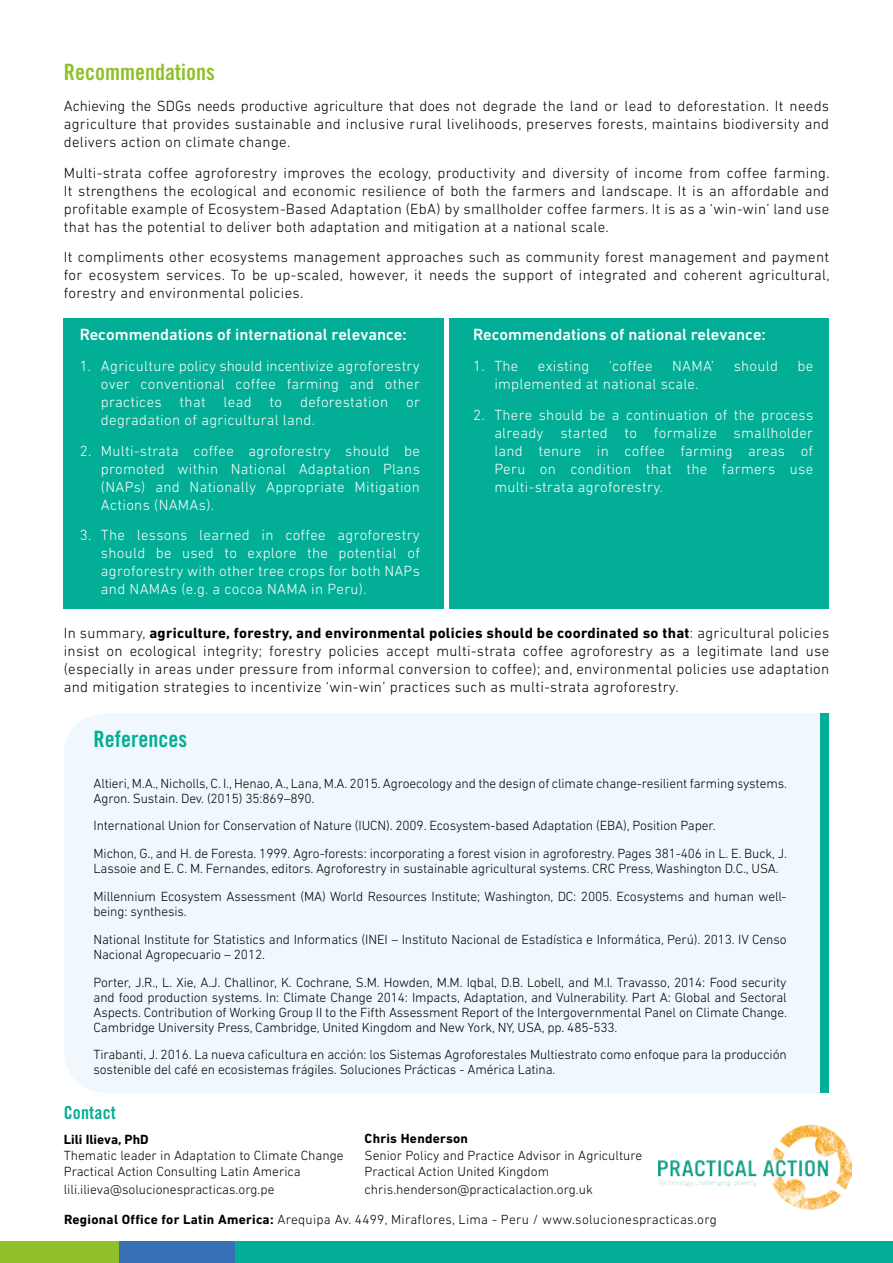
<style>
.page{position:relative;width:893px;height:1263px;background:#fff}
.page>*{position:absolute;margin:0;border:0;box-sizing:border-box;transform-origin:0 0}
.t1{font:22.5px "Trade Gothic LT Std Bd Cn 20";color:#8fc029}
.t2{font:22.5px "Trade Gothic LT Std Bd Cn 20";color:#02ae95}
.t3{font:18px "Trade Gothic LT Std Bd Cn 20";letter-spacing:.01em;color:#02ae95}
.t4{font:500 16.5px "DIN Next LT Pro";color:#fff}
.t5{font:300 15px/18px "DIN Next LT Pro";letter-spacing:.02em;color:#000;text-align:justify}
.t6{font:300 15px/18px "DIN Next LT Pro";letter-spacing:.02em;color:#fff;text-align:justify}
.t7{font:300 13.5px/15px "DIN Next LT Pro";letter-spacing:-.01em;color:#000}
.t8{font:300 13.5px "DIN Next LT Pro";letter-spacing:.02em;color:#000}
.t9{font:700 13.5px "DIN Next LT Pro";letter-spacing:.015em;color:#000}
.s1{font-weight:700}
</style>
<div class="page">
<div style="left:0;top:1242px;width:893px;height:21px;background:#02ae95"></div>
<div style="left:0;top:1242px;width:119px;height:21px;background:#8fc029"></div>
<div style="left:119px;top:1242px;width:115px;height:21px;background:#3870b6"></div>
<div style="left:64px;top:318px;width:765px;height:291px;background:#02ae95"></div>
<div style="left:444px;top:297px;width:5px;height:352px;background:#fff"></div>
<img style="left:658px;top:1124px;width:193px;height:85px">
<div style="left:64px;top:713px;width:757px;height:380px;background:#f0f8fd"></div>
<div style="left:821px;top:713px;width:8px;height:380px;background:#02ae95"></div>
<h1 class="t1" style="left:64px;top:58px;width:153px">Recommendations</h1>
<p class="t5" style="left:64px;top:97px;width:767px">Achieving the SDGs needs productive agriculture that does not degrade the land or lead to deforestation. It needs agriculture that provides sustainable and inclusive rural livelihoods, preserves forests, maintains biodiversity and delivers action on climate change.</p>
<p class="t5" style="left:64px;top:163px;width:767px">Multi-strata coffee agroforestry improves the ecology, productivity and diversity of income from coffee farming.<br>It strengthens the ecological and economic resilience of both the farmers and landscape. It is an affordable and profitable example of Ecosystem-Based Adaptation (EbA) by smallholder coffee farmers. It is as a ‘win-win’ land use that has the potential to deliver both adaptation and mitigation at a national scale.</p>
<p class="t5" style="left:64px;top:248px;width:767px">It compliments other ecosystems management approaches such as community forest management and payment for ecosystem services. To be up-scaled, however, it needs the support of integrated and coherent agricultural, forestry and environmental policies.</p>
<p class="t4" style="left:80px;top:325px;width:329px">Recommendations of international relevance:</p>
<p class="t6" style="left:101px;top:357px;width:320px;text-indent:-21px">1. Agriculture policy should incentivize agroforestry over conventional coffee farming and other practices that lead to deforestation or degradation of agricultural land.</p>
<p class="t6" style="left:101px;top:441px;width:320px;text-indent:-21px">2. Multi-strata coffee agroforestry should be promoted within National Adaptation Plans (NAPs) and Nationally Appropriate Mitigation Actions (NAMAs).</p>
<p class="t6" style="left:101px;top:526px;width:320px;text-indent:-21px">3. The lessons learned in coffee agroforestry should be used to explore the potential of agroforestry with other tree crops for both NAPs and NAMAs (e.g. a cocoa NAMA in Peru).</p>
<p class="t4" style="left:473px;top:325px;width:294px">Recommendations of national relevance:</p>
<p class="t6" style="left:473px;top:357px;width:47px">1. The</p>
<p class="t6" style="left:538px;top:357px;width:53px">existing</p>
<p class="t6" style="left:609px;top:357px;width:45px">‘coffee</p>
<p class="t6" style="left:672px;top:357px;width:44px">NAMA’</p>
<p class="t6" style="left:734px;top:357px;width:46px">should</p>
<p class="t6" style="left:797px;top:357px;width:17px">be</p>
<p class="t6" style="left:494px;top:375px;width:206px">implemented at national scale.</p>
<p class="t6" style="left:494px;top:405px;width:320px;text-indent:-21px">2. There should be a continuation of the process already started to formalize smallholder land tenure in coffee farming areas of Peru on condition that the farmers use multi-strata agroforestry.</p>
<p class="t5" style="left:64px;top:624px;width:767px">In summary, <span class="s1">agriculture, forestry, and environmental policies should be coordinated so that</span>: agricultural policies insist on ecological integrity; forestry policies accept multi-strata coffee agroforestry as a legitimate land use (especially in areas under pressure from informal conversion to coffee); and, environmental policies use adaptation and mitigation strategies to incentivize ‘win-win’ practices such as multi-strata agroforestry.</p>
<h1 class="t2" style="left:94px;top:725px;width:95px">References</h1>
<p class="t7" style="left:94px;top:775px;width:695px">Altieri, M.A., Nicholls, C. I., Henao, A., Lana, M.A. 2015. Agroecology and the design of climate change-resilient farming systems.<br>Agron. Sustain. Dev. (2015) 35:869–890.</p>
<p class="t7" style="left:94px;top:812px;width:695px;line-height:27.8px">International Union for Conservation of Nature (IUCN). 2009. Ecosystem-based Adaptation (EBA), Position Paper.<br>Michon, G., and H. de Foresta. 1999. Agro-forests: incorporating a forest vision in agroforestry. Pages 381-406 in L. E. Buck, J.</p>
<p class="t7" style="left:94px;top:855px;width:695px;line-height:27.8px">Lassoie and E. C. M. Fernandes, editors. Agroforestry in sustainable agricultural systems. CRC Press, Washington D.C., USA.<br>Millennium Ecosystem Assessment (MA) World Resources Institute; Washington, DC: 2005. Ecosystems and human well-</p>
<p class="t7" style="left:94px;top:897px;width:695px;line-height:27.8px">being: synthesis.<br>National Institute for Statistics and Informatics (INEI – Instituto Nacional de Estadística e Informática, Perú). 2013. IV Censo</p>
<p class="t7" style="left:94px;top:940px;width:694px;line-height:27.8px">Nacional Agropecuario – 2012.<br>Porter, J.R., L. Xie, A.J. Challinor, K. Cochrane, S.M. Howden, M.M. Iqbal, D.B. Lobell, and M.I. Travasso, 2014: Food security</p>
<p class="t7" style="left:94px;top:989px;width:695px;text-align:justify">and food production systems. In: Climate Change 2014: Impacts, Adaptation, and Vulnerability. Part A: Global and Sectoral Aspects. Contribution of Working Group II to the Fifth Assessment Report of the Intergovernmental Panel on Climate Change.<br>Cambridge University Press, Cambridge, United Kingdom and New York, NY, USA, pp. 485-533.</p>
<p class="t7" style="left:94px;top:1047px;width:695px">Tirabanti, J. 2016. La nueva caficultura en acción: los Sistemas Agroforestales Multiestrato como enfoque para la producción sostenible del café en ecosistemas frágiles. Soluciones Prácticas - América Latina.</p>
<h2 class="t3" style="left:64px;top:1101px;width:54px">Contact</h2>
<p class="t9" style="left:64px;top:1131px;width:86px">Lili Ilieva, PhD</p>
<p class="t7" style="left:64px;top:1147px;width:281px;line-height:16.2px">Thematic leader in Adaptation to Climate Change<br>Practical Action Consulting Latin America</p>
<p class="t7" style="left:64px;top:1182px;width:212px">lili.ilieva@solucionespracticas.org.pe</p>
<p class="t9" style="left:365px;top:1131px;width:105px">Chris Henderson</p>
<p class="t7" style="left:365px;top:1147px;width:279px;line-height:16.2px">Senior Policy and Practice Advisor in Agriculture<br>Practical Action United Kingdom</p>
<p class="t7" style="left:365px;top:1181px;width:230px">chris.henderson@practicalaction.org.uk</p>
<p class="t8" style="left:64px;top:1212px;width:654px"><span class="s1">Regional Office for Latin America:</span> Arequipa Av. 4499, Miraflores, Lima - Peru / www.solucionespracticas.org</p>
</div>
